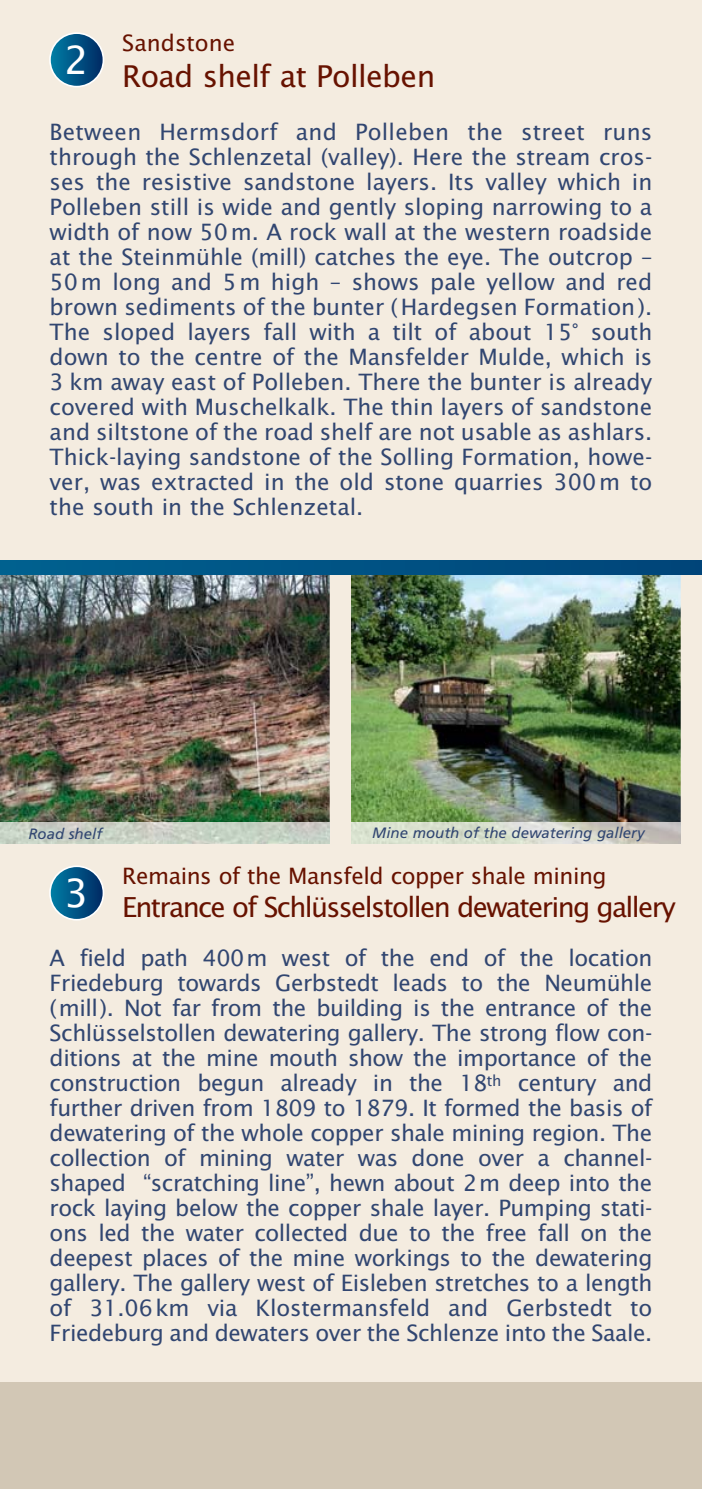
<style>
.page{position:relative;width:702px;height:1489px;background:#fff}
.page>*{position:absolute;margin:0;border:0;box-sizing:border-box;transform-origin:0 0}
.t1{font:38.75px "Lucida Sans";color:#fff}
.t2{font:30px "Lucida Sans";letter-spacing:-.02em;color:#671200}
.t3{font:27.5px "Lucida Sans";letter-spacing:-.06em;color:#671200}
.t4{font:22.5px/25px "Lucida Sans";letter-spacing:-.005em;color:#314671;text-align:justify}
.t5{font:22.5px "Lucida Sans";letter-spacing:-.02em;color:#671200}
.t6{font:22.5px "Lucida Sans";color:#671200}
.t7{font:italic 15px "Frutiger";color:#314671}
</style>
<div class="page">
<div style="left:0;top:0;width:702px;height:1488px;background:#f4ece0"></div>
<div style="left:0;top:1382px;width:702px;height:106px;background:#d2c7b5"></div>
<svg style="left:50px;top:33px;width:53px;height:54px;background:#095a89"></svg>
<div style="left:49px;top:32px;width:55px;height:55px;border:2px solid #fff;border-radius:50%"></div>
<svg style="left:50px;top:866px;width:53px;height:53px;background:#075988"></svg>
<div style="left:49px;top:865px;width:55px;height:55px;border:2px solid #fff;border-radius:50%"></div>
<img style="left:0;top:574px;width:330px;height:248px">
<img style="left:0;top:822px;width:330px;height:21px">
<img style="left:351px;top:574px;width:329px;height:248px">
<img style="left:351px;top:822px;width:329px;height:21px">
<svg style="left:0;top:560px;width:702px;height:14px;background:#005284"></svg>
<h1 class="t1" style="left:64px;top:44px;width:26px">2</h1>
<p class="t6" style="left:122px;top:34px;width:114px">Sandstone</p>
<h2 class="t2" style="left:122px;top:64px;width:314px">Road shelf at Polleben</h2>
<p class="t4" style="left:50px;top:121px;width:604px">Between Hermsdorf and Polleben the street runs through the Schlenzetal (valley). Here the stream cros&shy;ses the resistive sandstone layers. Its valley which in Polleben still is wide and gently sloping narrowing to a width of now 50 m. A rock wall at the western roadside at the Steinmühle (mill) catches the eye. The outcrop – 50 m long and 5 m high – shows pale yellow and red brown sediments of the bunter ( Hardegsen Formation ).<br>The sloped layers fall with a tilt of about 15° south down to the centre of the Mansfelder Mulde, which is 3 km away east of Polleben. There the bunter is already covered with Muschelkalk. The thin layers of sandstone and siltstone of the road shelf are not usable as ashlars.<br>Thick-laying sandstone of the Solling Formation, howe&shy;ver, was extracted in the old stone quarries 300 m to the south in the Schlenzetal.</p>
<p class="t7" style="left:28px;top:827px;width:75px">Road shelf</p>
<p class="t7" style="left:372px;top:826px;width:274px">Mine mouth of the dewatering gallery</p>
<h1 class="t1" style="left:64px;top:877px;width:26px">3</h1>
<p class="t5" style="left:122px;top:866px;width:485px">Remains of the Mansfeld copper shale mining</p>
<p class="t3" style="left:122px;top:896px;width:555px">Entrance of Schlüsselstollen dewatering gallery</p>
<p class="t4" style="left:50px;top:946px;width:604px">A field path 400 m west of the end of the location Friedeburg towards Gerbstedt leads to the Neumühle ( mill ). Not far from the building is the entrance of the Schlüsselstollen dewatering gallery. The strong flow con&shy;ditions at the mine mouth show the importance of the construction begun already in the 18<sup>th</sup> century and further driven from 1809 to 1879. It formed the basis of dewatering of the whole copper shale mining region. The collection of mining water was done over a channel&shy;shaped “scratching line”, hewn about 2 m deep into the rock laying below the copper shale layer. Pumping stati&shy;ons led the water collected due to the free fall on the deepest places of the mine workings to the dewatering gallery. The gallery west of Eisleben stretches to a length of 31.06 km via Klostermansfeld and Gerbstedt to Friedeburg and dewaters over the Schlenze into the Saale.</p>
</div>
